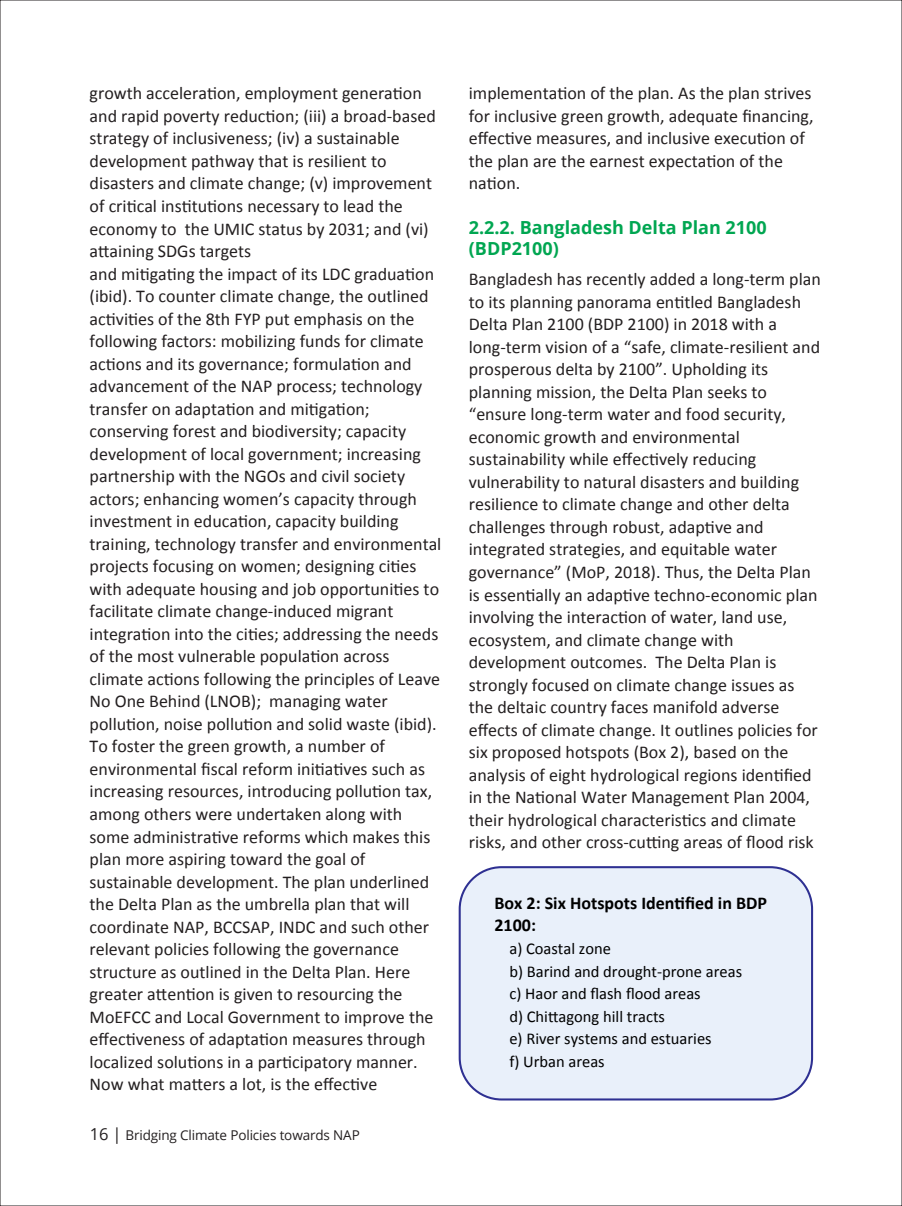
<style>
.page{position:relative;width:902px;height:1206px;background:#fff}
.page>*{position:absolute;margin:0;border:0;box-sizing:border-box;transform-origin:0 0}
.t1{font:18px/22.5px "Calibri";color:#231f20}
.t2{font:700 18px/21.6px "Open Sans";color:#00a651}
.t3{font:700 18px/22.5px "Calibri";color:#000}
.t4{font:16.5px/22.5px "Calibri";color:#000}
.t5{font:13.5px "Open Sans";letter-spacing:-.01em;color:#231f20}
.s1{font-size:16.5px}
</style>
<div class="page">
<div style="left:460px;top:866px;width:352px;height:233px;background:#e9f0fa;border-radius:42px"></div>
<div style="left:459px;top:865px;width:354px;height:235px;border:2px solid #2e3092;border-radius:42px"></div>
<p class="t1" style="left:90px;top:82px;width:353px">growth acceleration, employment generation and rapid poverty reduction; (iii) a broad-based strategy of inclusiveness; (iv) a sustainable development pathway that is resilient to disasters and climate change; (v) improvement of critical institutions necessary to lead the economy to the UMIC status by 2031; and (vi) attaining SDGs targets<br>and mitigating the impact of its LDC graduation (ibid). To counter climate change, the outlined activities of the 8th FYP put emphasis on the following factors: mobilizing funds for climate actions and its governance; formulation and advancement of the NAP process; technology transfer on adaptation and mitigation; conserving forest and biodiversity; capacity development of local government; increasing partnership with the NGOs and civil society actors; enhancing women’s capacity through investment in education, capacity building training, technology transfer and environmental projects focusing on women; designing cities with adequate housing and job opportunities to facilitate climate change-induced migrant integration into the cities; addressing the needs of the most vulnerable population across climate actions following the principles of Leave No One Behind (LNOB); managing water pollution, noise pollution and solid waste (ibid).<br>To foster the green growth, a number of environmental fiscal reform initiatives such as increasing resources, introducing pollution tax, among others were undertaken along with some administrative reforms which makes this plan more aspiring toward the goal of sustainable development. The plan underlined the Delta Plan as the umbrella plan that will coordinate NAP, BCCSAP, INDC and such other relevant policies following the governance structure as outlined in the Delta Plan. Here greater attention is given to resourcing the MoEFCC and Local Government to improve the effectiveness of adaptation measures through localized solutions in a participatory manner.<br>Now what matters a lot, is the effective</p>
<p class="t1" style="left:469px;top:82px;width:346px">implementation of the plan. As the plan strives for inclusive green growth, adequate financing, effective measures, and inclusive execution of the plan are the earnest expectation of the nation.</p>
<p class="t2" style="left:469px;top:216px;width:299px">2.2.2. Bangladesh Delta Plan 2100 (BDP2100)</p>
<p class="t1" style="left:469px;top:268px;width:354px">Bangladesh has recently added a long-term plan to its planning panorama entitled Bangladesh Delta Plan 2100 (BDP 2100) in 2018 with a long-term vision of a “safe, climate-resilient and prosperous delta by 2100”. Upholding its planning mission, the Delta Plan seeks to “ensure long-term water and food security, economic growth and environmental sustainability while effectively reducing vulnerability to natural disasters and building resilience to climate change and other delta challenges through robust, adaptive and integrated strategies, and equitable water governance” (MoP, 2018). Thus, the Delta Plan is essentially an adaptive techno-economic plan involving the interaction of water, land use, ecosystem, and climate change with development outcomes. The Delta Plan is strongly focused on climate change issues as the deltaic country faces manifold adverse effects of climate change. It outlines policies for six proposed hotspots (Box 2), based on the analysis of eight hydrological regions identified in the National Water Management Plan 2004, their hydrological characteristics and climate risks, and other cross-cutting areas of flood risk</p>
<p class="t3" style="left:494px;top:891px;width:274px">Box 2: Six Hotspots Identified in BDP<br>2100:</p>
<p class="t4" style="left:509px;top:937px;width:234px">a) Coastal zone<br>b) Barind and drought-prone areas c) Haor and flash flood areas<br>d) Chittagong hill tracts<br>e) River systems and estuaries<br>f) Urban areas</p>
<p class="t5" style="left:90px;top:1125px;width:272px"><span class="s1">16 |</span> Bridging Climate Policies towards NAP</p>
</div>
